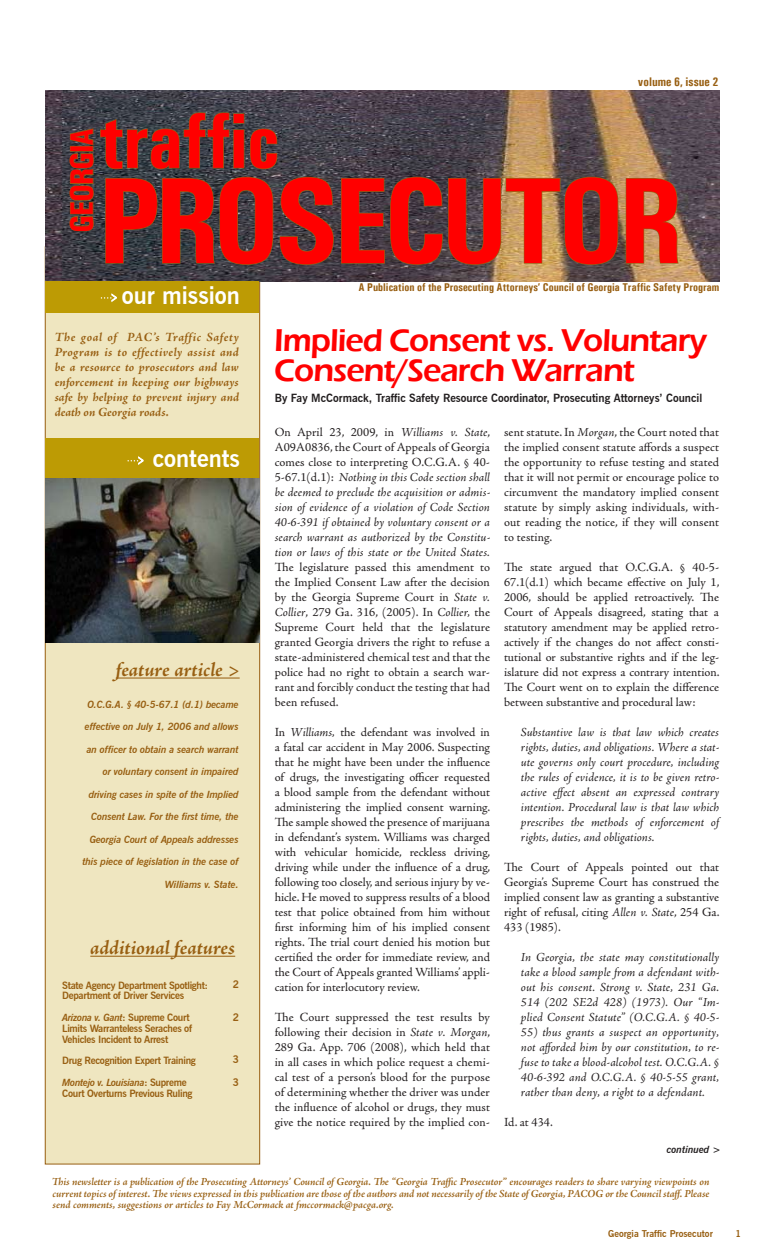
<style>
.page{position:relative;width:765px;height:1260px;background:#fff}
.page>*{position:absolute;margin:0;border:0;box-sizing:border-box;transform-origin:0 0}
.t1{font:700 condensed 122.5px "Univers";letter-spacing:-.05em;color:#f00}
.t2{font:700 condensed 78.75px "Univers";letter-spacing:-.01em;color:#f00}
.t3{font:600 32.5px/30px "Eras ITC";letter-spacing:-.03em;color:#f00}
.t4{font:700 condensed 32.38px "Univers";letter-spacing:-.035em;color:#f00}
.t5{font:700 23.75px "News Gothic BT";color:#fff}
.t6{font:italic 700 20.62px "Adobe Jenson Pro";letter-spacing:-.005em;color:#985f12}
.t7{font:italic 700 12.62px/15px "Adobe Jenson Pro";color:#985f12;text-align:justify}
.t8{font:12.5px/15px "Adobe Jenson Pro";color:#231f20;text-align:justify}
.t9{font:italic 12.5px/15px "Adobe Jenson Pro";letter-spacing:.005em;color:#231f20;text-align:justify}
.t10{font:700 condensed 12.5px "Univers";color:#985f12}
.t11{font:700 11.25px "News Gothic BT";color:#231f20}
.t12{font:700 condensed 11.25px "Univers";color:#985f12}
.t13{font:italic 600 11px/11.9px "Adobe Jenson Pro";letter-spacing:-.005em;color:#985f12;text-align:justify}
.t14{font:700 10.25px "News Gothic BT";color:#985f12}
.t15{font:italic 700 10px "News Gothic BT";letter-spacing:-.01em;color:#985f12}
.t16{font:700 10px/10.9px "News Gothic BT";letter-spacing:-.03em;color:#985f12}
.t17{font:italic 700 10px "News Gothic BT";color:#231f20}
.t18{font:700 9.38px "News Gothic BT";color:#985f12}
.s1{font-style:italic}
.s2{font-style:normal}
</style>
<div class="page">
<div style="left:45px;top:247px;width:215px;height:917px;background:#efe6c0"></div>
<hr style="left:90px;top:956px;width:145px;height:1px;background:#985f12">
<img style="left:45px;top:90px;width:675px;height:191px">
<svg style="left:340px;top:176px;width:279px;height:90px;background:#6b5749"></svg>
<svg style="left:625px;top:177px;width:55px;height:87px;background:#bb915c"></svg>
<svg style="left:69px;top:112px;width:265px;height:154px;background:#464243"></svg>
<div style="left:46px;top:281px;width:213px;height:31px;background:#bd9b04"></div>
<svg style="left:101px;top:293px;width:16px;height:9px"></svg>
<hr style="left:116px;top:678px;width:124px;height:1px;background:#985f12">
<div style="left:46px;top:438px;width:213px;height:41px;background:#bd9b04"></div>
<svg style="left:128px;top:456px;width:16px;height:9px"></svg>
<img style="left:45px;top:478px;width:214px;height:164px">
<p class="t10" style="left:638px;top:74px;width:82px">volume 6, issue 2</p>
<h2 class="t2" style="left:99px;top:93px;width:182px">traffic</h2>
<h3 class="t4" style="left:62px;top:233px;width:106px;rotate:-90deg">georgia</h3>
<h1 class="t1" style="left:98px;top:147px;width:585px">PROSECUTOR</h1>
<h3 class="t5" style="left:122px;top:281px;width:120px">our mission</h3>
<p class="t7" style="left:55px;top:331px;width:186px">The goal of PAC’s Traffic Safety Program is to effectively assist and be a resource to prosecutors and law enforcement in keeping our highways safe by helping to prevent injury and death on Georgia roads.</p>
<h3 class="t5" style="left:153px;top:445px;width:89px">contents</h3>
<h3 class="t6" style="left:116px;top:658px;width:125px">feature article &gt;</h3>
<p class="t15" style="left:88px;top:698px;width:153px">O.C.G.A. § 40-5-67.1 (d.1) became</p>
<p class="t15" style="left:85px;top:721px;width:155px">effective on July 1, 2006 and allows</p>
<p class="t15" style="left:87px;top:743px;width:154px">an officer to obtain a search warrant</p>
<p class="t15" style="left:103px;top:766px;width:137px">or voluntary consent in impaired</p>
<p class="t15" style="left:89px;top:788px;width:152px">driving cases in spite of the Implied</p>
<p class="t15" style="left:91px;top:811px;width:149px">Consent Law. For the first time, the</p>
<p class="t15" style="left:90px;top:833px;width:150px">Georgia Court of Appeals addresses</p>
<p class="t15" style="left:82px;top:856px;width:158px">this piece of legislation in the case of</p>
<p class="t15" style="left:165px;top:878px;width:76px">Williams v. State.</p>
<h3 class="t6" style="left:90px;top:936px;width:146px">additional features</h3>
<p class="t16" style="left:62px;top:980px;width:147px">State Agency Department Spotlight:<br>Department of Driver Services</p>
<p class="t16" style="left:62px;top:1012px;width:131px"><span class="s1">Arizona v. Gant</span>: Supreme Court<br>Limits Warranteless Seraches of<br>Vehicles Incident to Arrest</p>
<p class="t16" style="left:62px;top:1050px;width:135px;line-height:21.6px">Drug Recognition Expert Training<br><span class="s1">Montejo v. Louisiana</span>: Supreme</p>
<p class="t16" style="left:62px;top:1088px;width:132px">Court Overturns Previous Ruling</p>
<p class="t14" style="left:233px;top:979px;width:8px">2</p>
<p class="t14" style="left:233px;top:1011px;width:8px">2</p>
<p class="t14" style="left:233px;top:1054px;width:8px">3</p>
<p class="t14" style="left:233px;top:1077px;width:8px">3</p>
<p class="t12" style="left:359px;top:280px;width:362px">A Publication of the Prosecuting Attorneys’ Council of Georgia Traffic Safety Program</p>
<h3 class="t3" style="left:274px;top:325px;width:434px">Implied Consent vs. Voluntary<br>Consent/Search Warrant</h3>
<p class="t11" style="left:275px;top:391px;width:429px">By Fay McCormack, Traffic Safety Resource Coordinator, Prosecuting Attorneys’ Council</p>
<p class="t9" style="left:275px;top:426px;width:217px"><span class="s2">On April 23, 2009, in</span> Williams v. State<span class="s2">, A09A0836, the Court of Appeals of Georgia comes close to interpreting O.C.G.A. § 40- 5-67.1(d.1):</span> Nothing in this Code section shall be deemed to preclude the acquisition or admis&shy;sion of evidence of a violation of Code Section 40-6-391 if obtained by voluntary consent or a search warrant as authorized by the Constitu&shy;tion or laws of this state or the United States.</p>
<p class="t8" style="left:275px;top:560px;width:217px">The legislature passed this amendment to the Implied Consent Law after the decision by the Georgia Supreme Court in <span class="s1">State v.<br>Collier</span>, 279 Ga. 316, (2005). In <span class="s1">Collier,</span> the Supreme Court held that the legislature granted Georgia drivers the right to refuse a state-administered chemical test and that the police had no right to obtain a search war&shy;rant and forcibly conduct the testing that had been refused.</p>
<p class="t8" style="left:275px;top:725px;width:217px">In <span class="s1">Williams,</span> the defendant was involved in a fatal car accident in May 2006. Suspecting that he might have been under the influence of drugs, the investigating officer requested a blood sample from the defendant without administering the implied consent warning.<br>The sample showed the presence of marijuana in defendant’s system. Williams was charged with vehicular homicide, reckless driving, driving while under the influence of a drug, following too closely, and serious injury by ve&shy;hicle. He moved to suppress results of a blood test that police obtained from him without first informing him of his implied consent rights. The trial court denied his motion but certified the order for immediate review, and the Court of Appeals granted Williams’ appli&shy;cation for interlocutory review.</p>
<p class="t8" style="left:275px;top:1010px;width:217px">The Court suppressed the test results by following their decision in <span class="s1">State v. Morgan</span>, 289 Ga. App. 706 (2008), which held that in all cases in which police request a chemi&shy;cal test of a person’s blood for the purpose of determining whether the driver was under the influence of alcohol or drugs, they must give the notice required by the implied con-</p>
<p class="t8" style="left:504px;top:425px;width:217px">sent statute. In <span class="s1">Morgan</span>, the Court noted that the implied consent statute affords a suspect the opportunity to refuse testing and stated that it will not permit or encourage police to circumvent the mandatory implied consent statute by simply asking individuals, with&shy;out reading the notice, if they will consent to testing.</p>
<p class="t8" style="left:504px;top:560px;width:217px">The state argued that O.C.G.A. § 40-5- 67.1(d.1) which became effective on July 1, 2006, should be applied retroactively. The Court of Appeals disagreed, stating that a statutory amendment may be applied retro&shy;actively if the changes do not affect consti&shy;tutional or substantive rights and if the leg&shy;islature did not express a contrary intention.<br>The Court went on to explain the difference between substantive and procedural law:</p>
<p class="t9" style="left:521px;top:726px;width:200px">Substantive law is that law which creates rights, duties, and obligations. Where a stat&shy;ute governs only court procedure, including the rules of evidence, it is to be given retro&shy;active effect absent an expressed contrary intention. Procedural law is that law which prescribes the methods of enforcement of rights, duties, and obligations.</p>
<p class="t8" style="left:504px;top:860px;width:217px">The Court of Appeals pointed out that Georgia’s Supreme Court has construed the implied consent law as granting a substantive right of refusal, citing <span class="s1">Allen v. State</span>, 254 Ga.<br>433 (1985).</p>
<p class="t9" style="left:521px;top:951px;width:200px">In Georgia, the state may constitutionally take a blood sample from a defendant with&shy;out his consent. Strong v. State, 231 Ga.<br>514 (202 SE2d 428) (1973). Our “Im&shy;plied Consent Statute” (O.C.G.A. § 40-5-</p>
<p class="t9" style="left:521px;top:1026px;width:200px">55) thus grants a suspect an opportunity, not afforded him by our constitution, to re&shy;fuse to take a blood-alcohol test. O.C.G.A. § 40-6-392 and O.C.G.A. § 40-5-55 grant, rather than deny, a right to a defendant.</p>
<p class="t8" style="left:504px;top:1115px;width:50px">Id. at 434.</p>
<p class="t17" style="left:667px;top:1143px;width:55px">continued &gt;</p>
<p class="t13" style="left:52px;top:1176px;width:659px">This newsletter is a publication of the Prosecuting Attorneys’ Council of Georgia. The “Georgia Traffic Prosecutor” encourages readers to share varying viewpoints on current topics of interest. The views expressed in this publication are those of the authors and not necessarily of the State of Georgia, PACOG or the Council staff. Please send comments, suggestions or articles to Fay McCormack at fmccormack@pacga.org.</p>
<p class="t18" style="left:608px;top:1228px;width:106px">Georgia Traffic Prosecutor</p>
</div>
